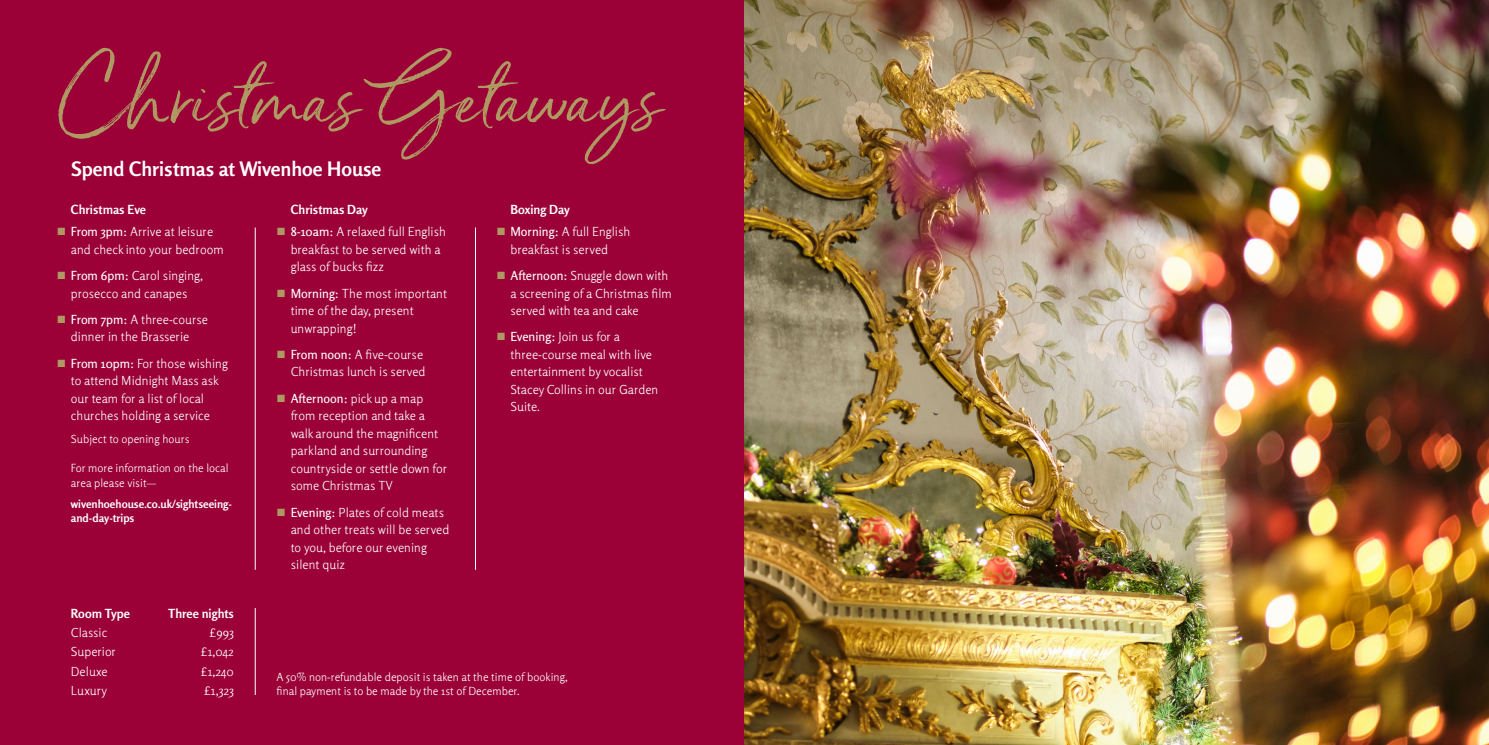
<style>
.page{position:relative;width:1489px;height:745px;background:#fff}
.page>*{position:absolute;margin:0;border:0;box-sizing:border-box;transform-origin:0 0}
.Title_2{font:91.12px "Serendipity Wide";color:#ae9962}
.t1{font:700 19.88px "Rosario";color:#fff}
.Body_1{font:300 12.5px/17.5px "Rosario";color:#fff}
.Title_1_Indent{font:700 12.5px "Rosario";color:#fff}
.Body_1-2{font:700 12.5px "Rosario";color:#fff}
.Body2{font:300 11.25px/14.4px "Rosario";color:#fff}
.Body_2_Indent{font:300 11.25px/14.4px "Rosario";color:#fff}
.Body_2_Indent-2{font:700 11.25px/14.4px "Rosario";color:#fff}
.s1{font-weight:500}
</style>
<div class="page">
<div style="left:0;top:0;width:1488px;height:744px;background:#9b0036"></div>
<img style="left:744px;top:0;width:744px;height:744px">
<hr style="left:255px;top:227px;width:1px;height:342px;background:#fff">
<hr style="left:475px;top:227px;width:1px;height:342px;background:#fff">
<hr style="left:255px;top:607px;width:1px;height:87px;background:#fff">
<p class="Title_2" style="left:57px;top:40px;width:603px">Christmas Getaways</p>
<p class="t1" style="left:71px;top:153px;width:311px">Spend Christmas at Wivenhoe House</p>
<p class="Title_1_Indent" style="left:71px;top:200px;width:77px">Christmas Eve</p>
<p class="Body_1" style="left:71px;top:222px;width:154px"><span class="s1">From 3pm:</span> Arrive at leisure and check into your bedroom</p>
<p class="Body_1" style="left:71px;top:266px;width:134px"><span class="s1">From 6pm:</span> Carol singing, prosecco and canapes</p>
<p class="Body_1" style="left:71px;top:309px;width:139px"><span class="s1">From 7pm:</span> A three-course dinner in the Brasserie</p>
<p class="Body_1" style="left:71px;top:353px;width:159px"><span class="s1">From 10pm:</span> For those wishing to attend Midnight Mass ask our team for a list of local churches holding a service</p>
<p class="Body_2_Indent" style="left:71px;top:431px;width:120px">Subject to opening hours</p>
<p class="Body_2_Indent" style="left:71px;top:460px;width:159px">For more information on the local area please visit—</p>
<p class="Body_2_Indent-2" style="left:71px;top:495px;width:163px">wivenhoehouse.co.uk/sightseeing&shy;and-day-trips</p>
<p class="Title_1_Indent" style="left:71px;top:603px;width:61px">Room Type</p>
<p class="Body_1-2" style="left:168px;top:603px;width:67px">Three nights</p>
<p class="Body_1" style="left:71px;top:622px;width:38px">Classic</p>
<p class="Body_1" style="left:209px;top:622px;width:26px">£993</p>
<p class="Body_1" style="left:71px;top:641px;width:47px">Superior</p>
<p class="Body_1" style="left:200px;top:641px;width:35px">£1,042</p>
<p class="Body_1" style="left:71px;top:661px;width:38px">Deluxe</p>
<p class="Body_1" style="left:200px;top:661px;width:35px">£1,240</p>
<p class="Body_1" style="left:71px;top:680px;width:38px">Luxury</p>
<p class="Body_1" style="left:204px;top:680px;width:32px">£1,323</p>
<p class="Title_1_Indent" style="left:291px;top:200px;width:79px">Christmas Day</p>
<p class="Body_1" style="left:291px;top:222px;width:157px"><span class="s1">8-10am:</span> A relaxed full English breakfast to be served with a glass of bucks fizz</p>
<p class="Body_1" style="left:291px;top:283px;width:158px"><span class="s1">Morning:</span> The most important time of the day, present unwrapping!</p>
<p class="Body_1" style="left:291px;top:344px;width:136px"><span class="s1">From noon:</span> A five-course<br>Christmas lunch is served</p>
<p class="Body_1" style="left:291px;top:388px;width:158px"><span class="s1">Afternoon:</span> pick up a map from reception and take a walk around the magnificent parkland and surrounding countryside or settle down for some Christmas TV</p>
<p class="Body_1" style="left:291px;top:502px;width:160px"><span class="s1">Evening:</span> Plates of cold meats and other treats will be served to you, before our evening silent quiz</p>
<p class="Title_1_Indent" style="left:510px;top:200px;width:61px">Boxing Day</p>
<p class="Body_1" style="left:510px;top:222px;width:121px"><span class="s1">Morning:</span> A full English breakfast is served</p>
<p class="Body_1" style="left:510px;top:266px;width:163px"><span class="s1">Afternoon:</span> Snuggle down with a screening of a Christmas film served with tea and cake</p>
<p class="Body_1" style="left:510px;top:327px;width:149px"><span class="s1">Evening:</span> Join us for a three-course meal with live entertainment by vocalist<br>Stacey Collins in our Garden<br>Suite.</p>
<p class="Body2" style="left:276px;top:668px;width:293px">A 50% non-refundable deposit is taken at the time of booking, final payment is to be made by the 1st of December.</p>
</div>
